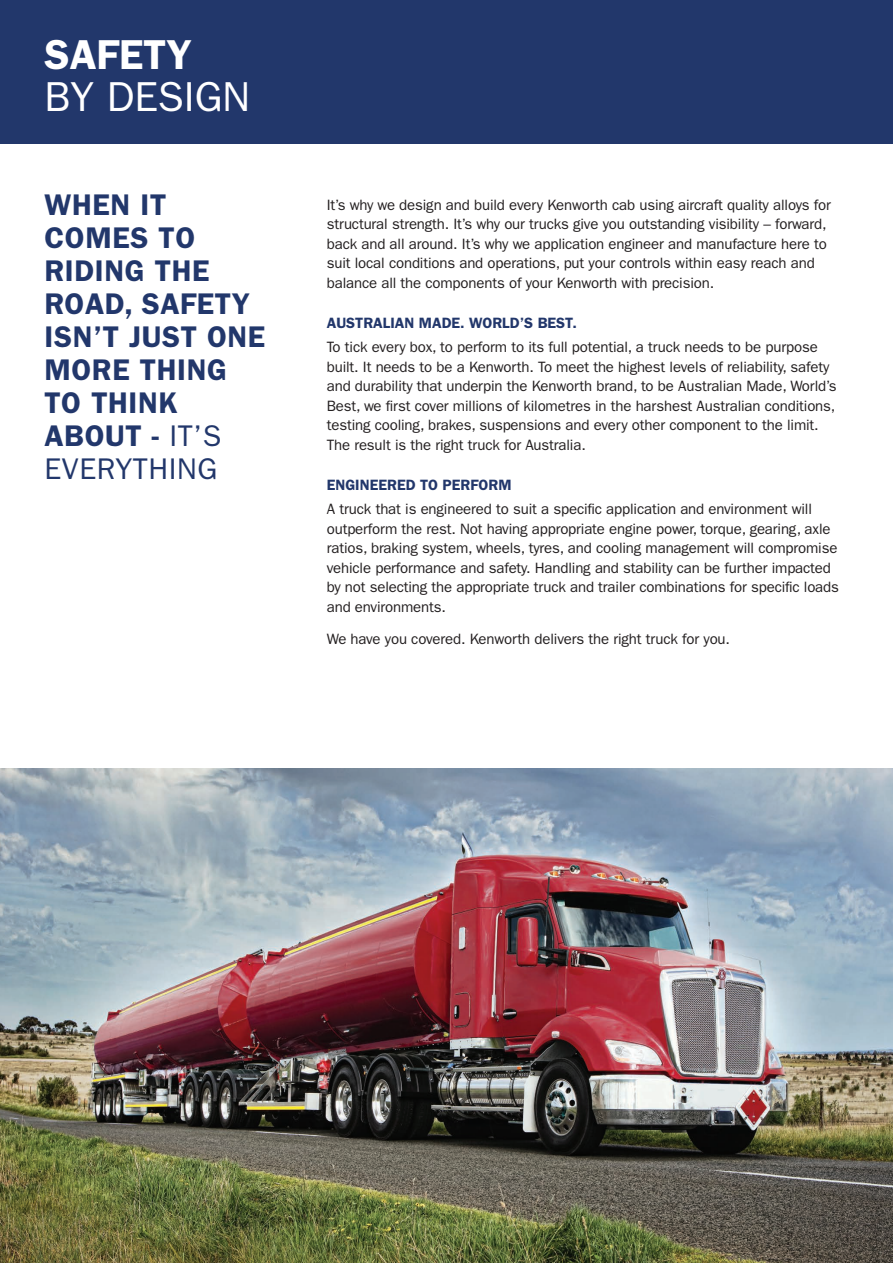
<style>
.page{position:relative;width:893px;height:1263px;background:#fff}
.page>*{position:absolute;margin:0;border:0;box-sizing:border-box;transform-origin:0 0}
.t1{font:42px "ITC Franklin Gothic Std";color:#fff}
.t2{font:600 42px "ITC Franklin Gothic Std";color:#fff}
.t3{font:600 30px/33px "ITC Franklin Gothic Std";letter-spacing:.02em;color:#22376b}
.t4{font:15px/19.5px "ITC Franklin Gothic Std";letter-spacing:-.01em;color:#231f20}
.t5{font:600 15px "ITC Franklin Gothic Std";color:#22376b}
.s1{font-weight:400}
</style>
<div class="page">
<div style="left:0;top:0;width:893px;height:143px;background:#22376b"></div>
<img style="left:0;top:768px;width:893px;height:495px">
<h1 class="t2" style="left:45px;top:30px;width:148px">SAFETY</h1>
<h1 class="t1" style="left:45px;top:73px;width:207px">BY DESIGN</h1>
<h2 class="t3" style="left:45px;top:188px;width:222px">WHEN IT<br>COMES TO<br>RIDING THE<br>ROAD, SAFETY<br>ISN’T JUST ONE<br>MORE THING<br>TO THINK<br>ABOUT - <span class="s1">IT’S<br>EVERYTHING</span></h2>
<p class="t4" style="left:327px;top:195px;width:506px">It’s why we design and build every Kenworth cab using aircraft quality alloys for structural strength. It’s why our trucks give you outstanding visibility – forward, back and all around. It’s why we application engineer and manufacture here to suit local conditions and operations, put your controls within easy reach and balance all the components of your Kenworth with precision.</p>
<p class="t5" style="left:327px;top:314px;width:252px">AUSTRALIAN MADE. WORLD’S BEST.</p>
<p class="t4" style="left:327px;top:337px;width:511px">To tick every box, to perform to its full potential, a truck needs to be purpose built. It needs to be a Kenworth. To meet the highest levels of reliability, safety and durability that underpin the Kenworth brand, to be Australian Made, World’s Best, we first cover millions of kilometres in the harshest Australian conditions, testing cooling, brakes, suspensions and every other component to the limit.<br>The result is the right truck for Australia.</p>
<p class="t5" style="left:327px;top:476px;width:186px">ENGINEERED TO PERFORM</p>
<p class="t4" style="left:327px;top:499px;width:514px">A truck that is engineered to suit a specific application and environment will outperform the rest. Not having appropriate engine power, torque, gearing, axle ratios, braking system, wheels, tyres, and cooling management will compromise vehicle performance and safety. Handling and stability can be further impacted by not selecting the appropriate truck and trailer combinations for specific loads and environments.</p>
<p class="t4" style="left:327px;top:629px;width:405px">We have you covered. Kenworth delivers the right truck for you.</p>
</div>
